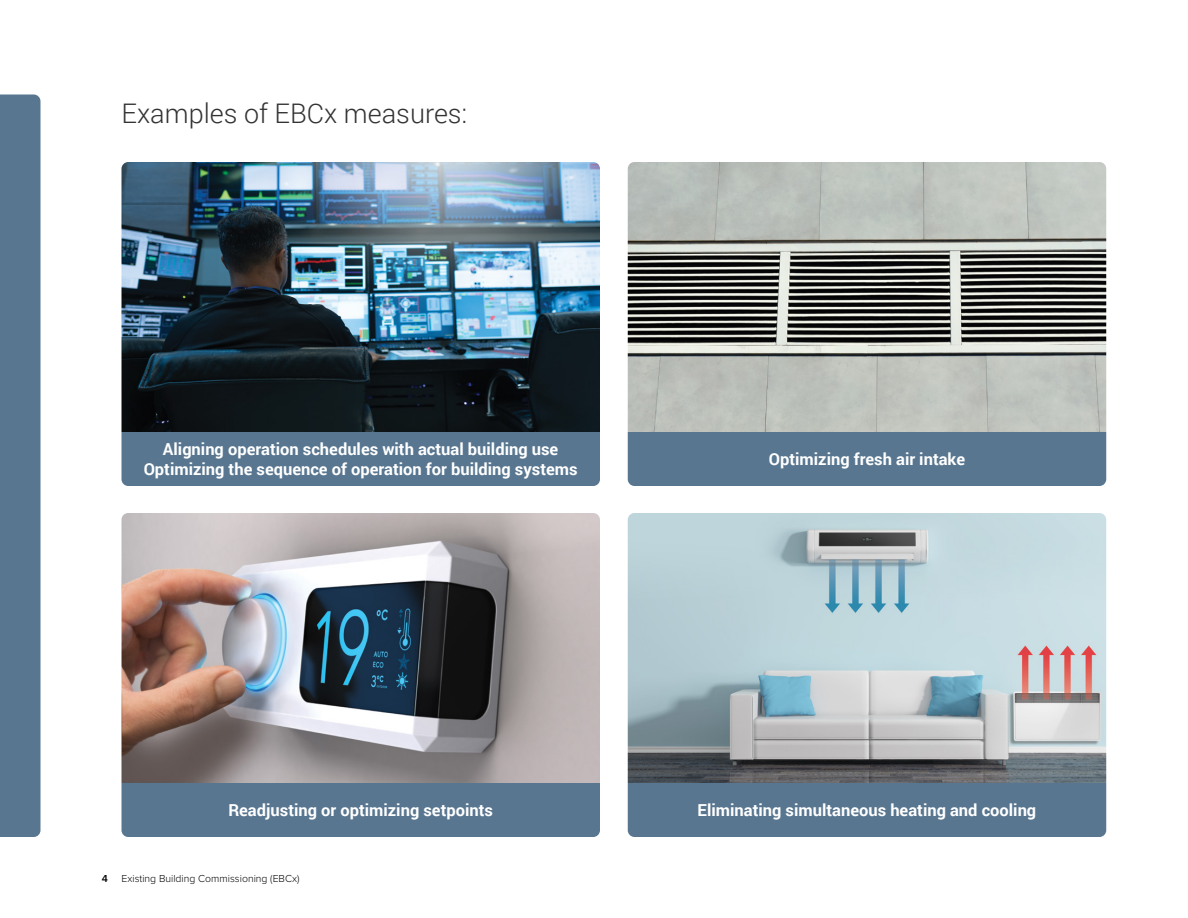
<style>
.page{position:relative;width:1188px;height:918px;background:#fff}
.page>*{position:absolute;margin:0;border:0;box-sizing:border-box;transform-origin:0 0}
.t1{font:300 27px "Roboto";color:#343333}
.t2{font:700 16.5px/19.8px "Roboto";color:#fff;text-align:center}
.t3{font:300 10.5px "Proxima Nova";color:#000}
.t4{font:600 10.5px "Proxima Nova";color:#000}
</style>
<div class="page">
<div style="left:0;top:94px;width:40px;height:743px;background:#587690"></div>
<img style="left:122px;top:162px;width:478px;height:270px">
<img style="left:122px;top:513px;width:478px;height:270px">
<img style="left:628px;top:162px;width:478px;height:270px">
<img style="left:628px;top:513px;width:478px;height:270px">
<div style="left:122px;top:783px;width:478px;height:54px;background:#587690"></div>
<div style="left:628px;top:432px;width:478px;height:54px;background:#587690"></div>
<div style="left:628px;top:783px;width:478px;height:54px;background:#587690"></div>
<div style="left:122px;top:432px;width:478px;height:54px;background:#587690"></div>
<p class="t1" style="left:122px;top:98px;width:347px">Examples of EBCx measures:</p>
<p class="t2" style="left:144px;top:439px;width:435px">Aligning operation schedules with actual building use<br>Optimizing the sequence of operation for building systems</p>
<p class="t2" style="left:769px;top:449px;width:198px">Optimizing fresh air intake</p>
<p class="t2" style="left:228px;top:800px;width:266px">Readjusting or optimizing setpoints</p>
<p class="t4" style="left:102px;top:870px;width:8px">4</p>
<p class="t3" style="left:122px;top:870px;width:180px">Existing Building Commissioning (EBCx)</p>
<p class="t2" style="left:698px;top:800px;width:340px">Eliminating simultaneous heating and cooling</p>
</div>
